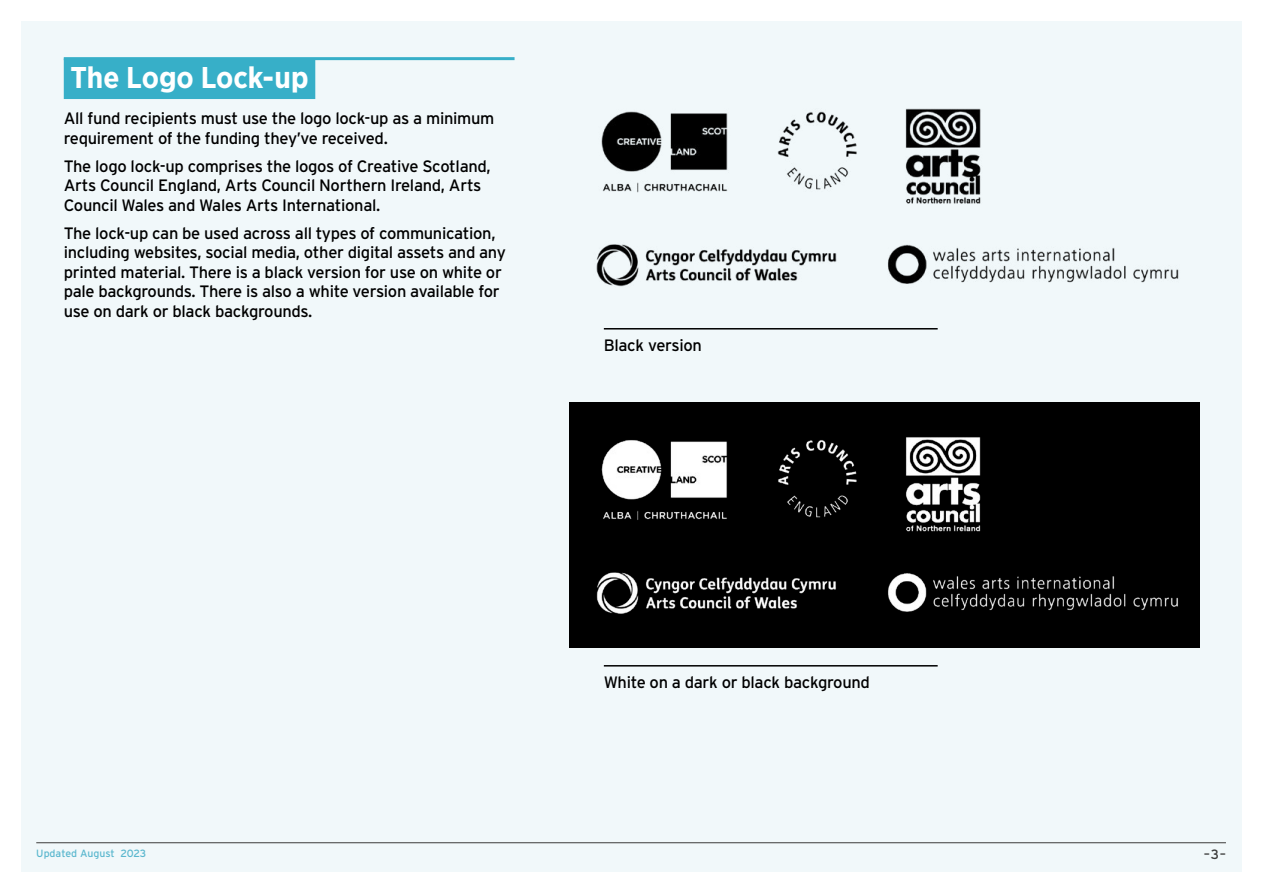
<style>
.page{position:relative;width:1263px;height:893px;background:#fff}
.page>*{position:absolute;margin:0;border:0;box-sizing:border-box;transform-origin:0 0}
.t1{font:700 30px "Gotham Narrow";letter-spacing:-.005em;color:#fff}
.t2{font:16.5px/19.5px "Interstate";letter-spacing:-.02em;color:#000}
.t3{font:13.5px "Interstate";color:#3c3c3b}
.t4{font:10.5px "Interstate";color:#5ab7ce}
</style>
<div class="page">
<div style="left:21px;top:21px;width:1221px;height:851px;background:#f1f8fa"></div>
<hr style="left:36px;top:842px;width:1190px;height:1px;background:#3c3c3b">
<hr style="left:64px;top:57px;width:450px;height:3px;background:#37afc8">
<div style="left:64px;top:59px;width:251px;height:40px;background:#37afc8"></div>
<hr style="left:604px;top:328px;width:334px;height:1px;background:#000">
<hr style="left:604px;top:665px;width:334px;height:1px;background:#000">
<img style="left:596px;top:108px;width:583px;height:179px">
<div style="left:569px;top:402px;width:630px;height:245px;background:#000"></div>
<img style="left:596px;top:437px;width:582px;height:177px">
<h1 class="t1" style="left:70px;top:58px;width:240px">The Logo Lock-up</h1>
<p class="t2" style="left:64px;top:109px;width:432px">All fund recipients must use the logo lock-up as a minimum requirement of the funding they’ve received.</p>
<p class="t2" style="left:64px;top:156px;width:428px">The logo lock-up comprises the logos of Creative Scotland,<br>Arts Council England, Arts Council Northern Ireland, Arts<br>Council Wales and Wales Arts International.</p>
<p class="t2" style="left:64px;top:223px;width:444px">The lock-up can be used across all types of communication, including websites, social media, other digital assets and any printed material. There is a black version for use on white or pale backgrounds. There is also a white version available for use on dark or black backgrounds.</p>
<p class="t2" style="left:604px;top:335px;width:100px">Black version</p>
<p class="t2" style="left:604px;top:672px;width:268px">White on a dark or black background</p>
<p class="t4" style="left:36px;top:847px;width:112px">Updated August 2023</p>
<p class="t3" style="left:1204px;top:847px;width:24px">–3–</p>
</div>
